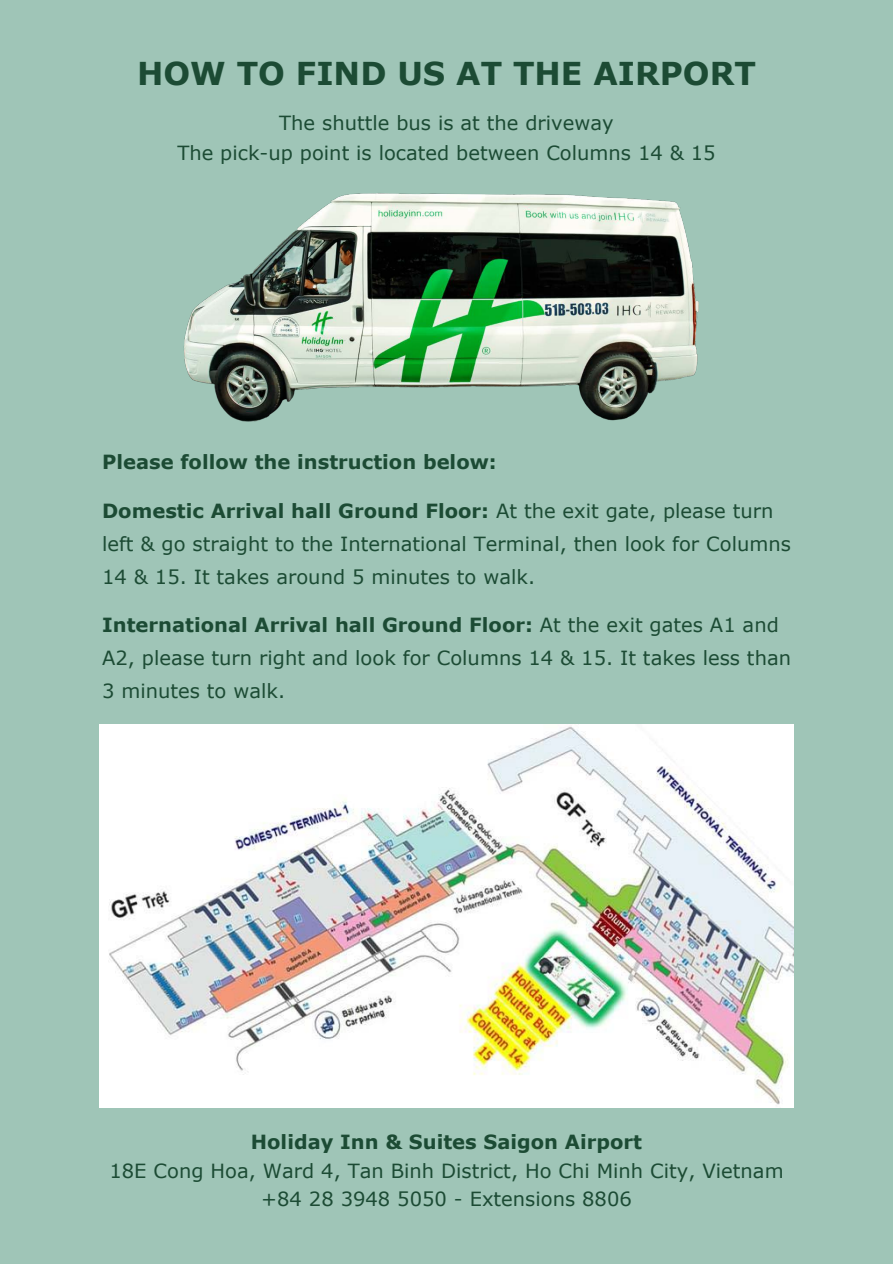
<style>
.page{position:relative;width:893px;height:1264px;background:#fff}
.page>*{position:absolute;margin:0;border:0;box-sizing:border-box;transform-origin:0 0}
.t1{font:700 31.5px "Verdana";color:#1c4b34}
.t2{font:19.5px/33px "Verdana";color:#1c4b34;text-align:center}
.t3{font:700 19.5px "Verdana";color:#1c4b34}
.s1{font-weight:700}
</style>
<div class="page">
<div style="left:0;top:0;width:892px;height:1262px;background:#9fc5b7"></div>
<img style="left:184px;top:193px;width:515px;height:229px">
<img style="left:100px;top:724px;width:693px;height:383px">
<h1 class="t1" style="left:137px;top:51px;width:620px">HOW TO FIND US AT THE AIRPORT</h1>
<p class="t2" style="left:177px;top:107px;width:540px;line-height:30px">The shuttle bus is at the driveway<br>The pick-up point is located between Columns 14 &amp; 15</p>
<p class="t3" style="left:102px;top:449px;width:396px">Please follow the instruction below:</p>
<p class="t2" style="left:102px;top:494px;width:690px;text-align:left"><span class="s1">Domestic Arrival hall Ground Floor:</span> At the exit gate, please turn left &amp; go straight to the International Terminal, then look for Columns<br>14 &amp; 15. It takes around 5 minutes to walk.</p>
<p class="t2" style="left:102px;top:608px;width:690px;text-align:left"><span class="s1">International Arrival hall Ground Floor:</span> At the exit gates A1 and<br>A2, please turn right and look for Columns 14 &amp; 15. It takes less than<br>3 minutes to walk.</p>
<p class="t3" style="left:251px;top:1128px;width:392px">Holiday Inn &amp; Suites Saigon Airport</p>
<p class="t2" style="left:109px;top:1156px;width:675px;line-height:28.5px">18E Cong Hoa, Ward 4, Tan Binh District, Ho Chi Minh City, Vietnam +84 28 3948 5050 - Extensions 8806</p>
</div>
